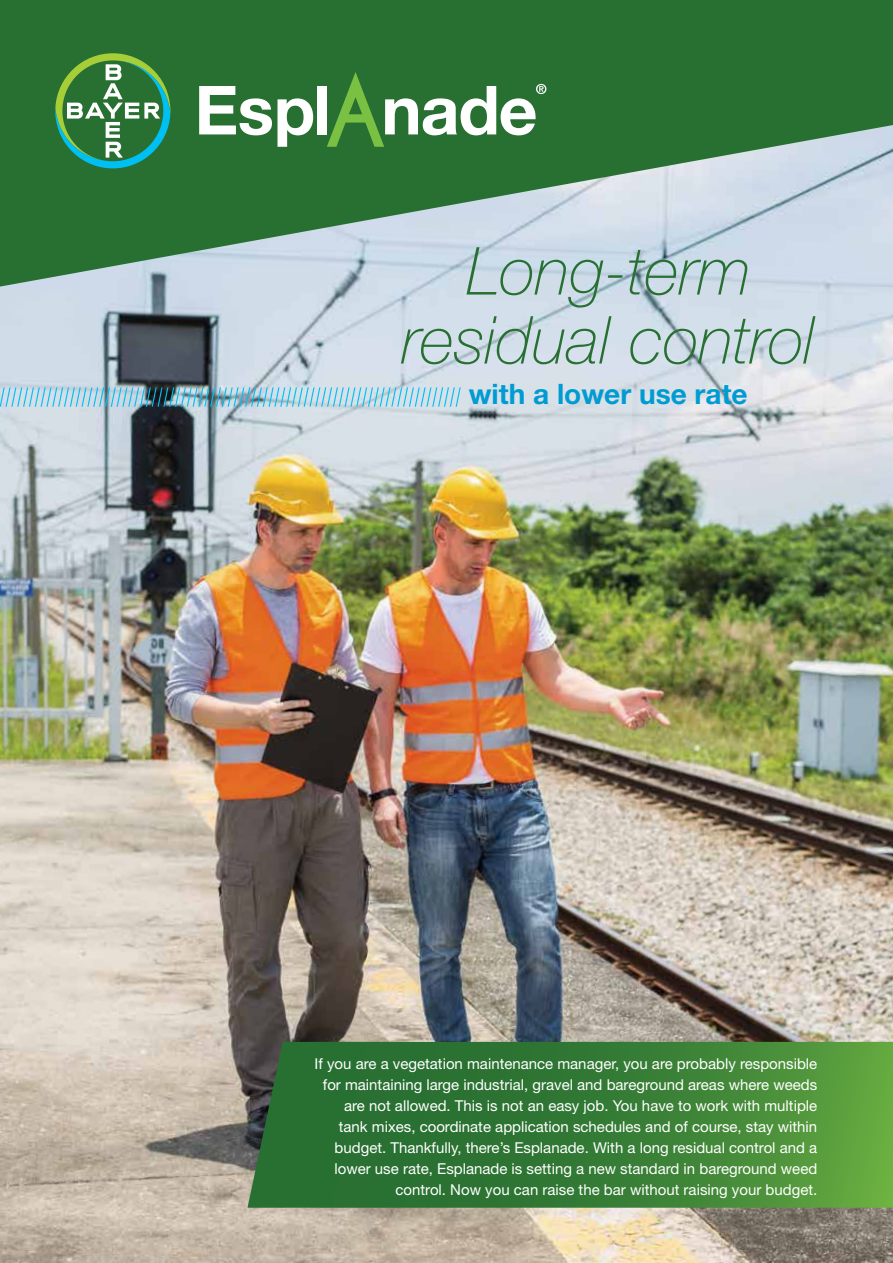
<style>
.page{position:relative;width:893px;height:1263px;background:#fff}
.page>*{position:absolute;margin:0;border:0;box-sizing:border-box;transform-origin:0 0}
.t1{font:italic 100 66.3px/69px "Helvetica Neue";color:#287032;text-align:center}
.t2{font:700 28.2px "Helvetica Neue";color:#009bd2}
.t3{font:15px/21px "Helvetica Neue";color:#fff;text-align:right}
</style>
<div class="page">
<img style="left:0;top:287px;width:893px;height:976px">
<svg style="left:0;top:0;width:893px;height:287px;background:#5e926d"></svg>
<svg style="left:55px;top:53px;width:115px;height:115px;background:#478f5a"></svg>
<svg style="left:199px;top:86px;width:114px;height:61px"></svg>
<div style="left:318px;top:86px;width:9px;height:48px;background:#fff"></div>
<svg style="left:327px;top:72px;width:219px;height:75px"></svg>
<svg style="left:247px;top:1042px;width:646px;height:166px;background:#3a7e36"></svg>
<svg style="left:0;top:387px;width:461px;height:20px;background:#99c7d7"></svg>
<h1 class="t1" style="left:402px;top:237px;width:414px">Long-term residual control</h1>
<h2 class="t2" style="left:469px;top:377px;width:280px">with a lower use rate</h2>
<p class="t3" style="left:315px;top:1053px;width:504px">If you are a vegetation maintenance manager, you are probably responsible for maintaining large industrial, gravel and bareground areas where weeds are not allowed. This is not an easy job. You have to work with multiple tank mixes, coordinate application schedules and of course, stay within budget. Thankfully, there’s Esplanade. With a long residual control and a lower use rate, Esplanade is setting a new standard in bareground weed control. Now you can raise the bar without raising your budget.</p>
</div>
